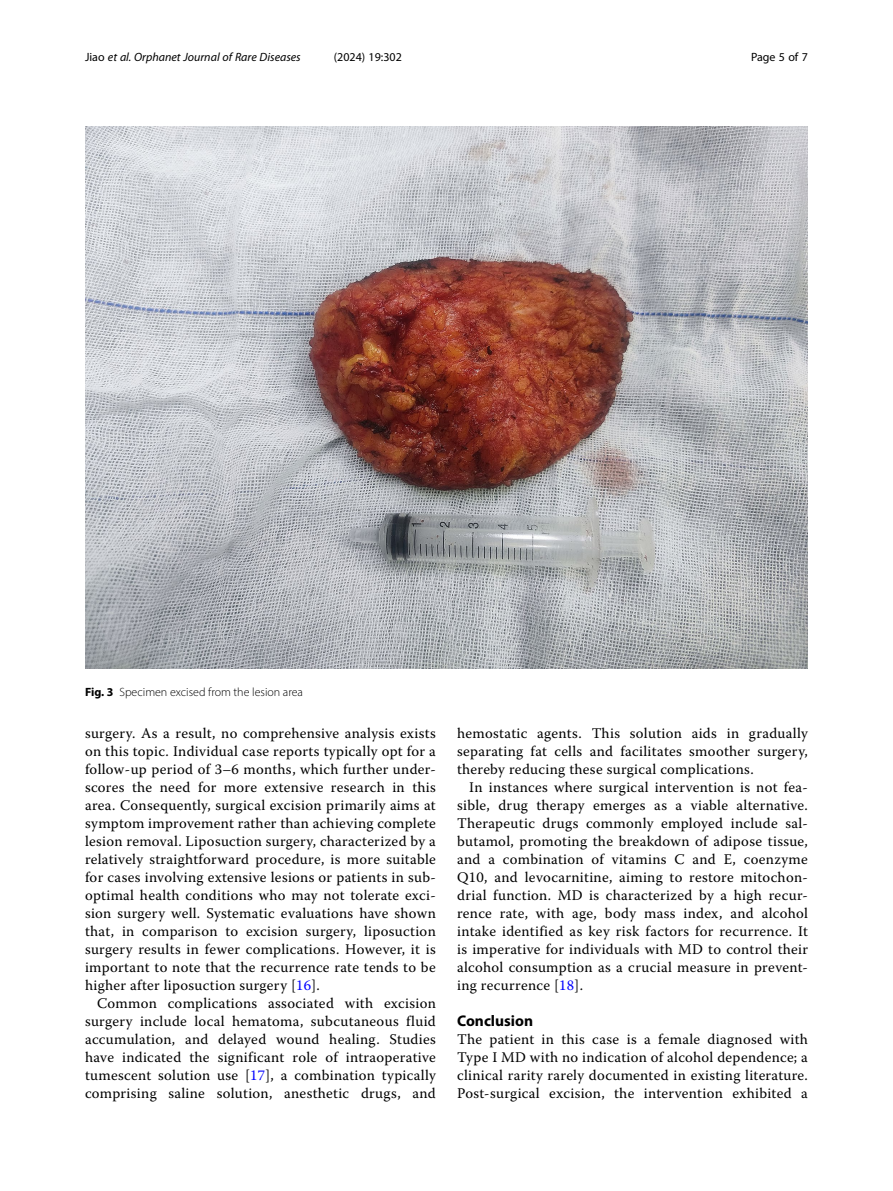
<style>
.page{position:relative;width:893px;height:1191px;background:#fff}
.page>*{position:absolute;margin:0;border:0;box-sizing:border-box;transform-origin:0 0}
.Head_1{font:700 15.45px "Myriad Pro";color:#000}
.Body_Text_Indent{font:14.7px/18px "Warnock Pro";letter-spacing:.02em;color:#000;text-align:justify}
.Body_Text{font:14.7px/18px "Warnock Pro";letter-spacing:.02em;color:#000;text-align:justify}
.t1{font:italic 12px "Myriad Pro";color:#000}
.Figure_Caption{font:300 12px "Myriad Pro";color:#000}
.t2{font:12px "Myriad Pro";color:#000}
.s1{font-style:normal}
.s2{font-weight:700}
.s3{color:#00f}
</style>
<div class="page">
<img style="left:85px;top:126px;width:723px;height:543px">
<p class="t1" style="left:85px;top:50px;width:217px"><span class="s1">Jiao</span> et al. Orphanet Journal of Rare Diseases</p>
<p class="t2" style="left:334px;top:50px;width:70px">(2024) 19:302</p>
<p class="t2" style="left:751px;top:50px;width:58px">Page 5 of 7</p>
<p class="Figure_Caption" style="left:85px;top:684px;width:220px"><span class="s2">Fig. 3</span> Specimen excised from the lesion area</p>
<p class="Body_Text_Indent" style="left:85px;top:724px;width:352px">surgery. As a result, no comprehensive analysis exists on this topic. Individual case reports typically opt for a follow-up period of 3–6 months, which further under&shy;scores the need for more extensive research in this area. Consequently, surgical excision primarily aims at symptom improvement rather than achieving complete lesion removal. Liposuction surgery, characterized by a relatively straightforward procedure, is more suitable for cases involving extensive lesions or patients in sub&shy;optimal health conditions who may not tolerate exci&shy;sion surgery well. Systematic evaluations have shown that, in comparison to excision surgery, liposuction surgery results in fewer complications. However, it is important to note that the recurrence rate tends to be higher after liposuction surgery [<span class="s3">16</span>].</p>
<p class="Body_Text_Indent" style="left:85px;top:994px;width:352px;text-indent:12px">Common complications associated with excision surgery include local hematoma, subcutaneous fluid accumulation, and delayed wound healing. Studies have indicated the significant role of intraoperative tumescent solution use [<span class="s3">17</span>], a combination typically comprising saline solution, anesthetic drugs, and</p>
<p class="Body_Text_Indent" style="left:457px;top:724px;width:352px">hemostatic agents. This solution aids in gradually separating fat cells and facilitates smoother surgery, thereby reducing these surgical complications.</p>
<p class="Body_Text_Indent" style="left:457px;top:778px;width:352px;text-indent:12px">In instances where surgical intervention is not fea&shy;sible, drug therapy emerges as a viable alternative.<br>Therapeutic drugs commonly employed include sal&shy;butamol, promoting the breakdown of adipose tissue, and a combination of vitamins C and E, coenzyme Q10, and levocarnitine, aiming to restore mitochon&shy;drial function. MD is characterized by a high recur&shy;rence rate, with age, body mass index, and alcohol intake identified as key risk factors for recurrence. It is imperative for individuals with MD to control their alcohol consumption as a crucial measure in prevent&shy;ing recurrence [<span class="s3">18</span>].</p>
<p class="Head_1" style="left:457px;top:1011px;width:77px">Conclusion</p>
<p class="Body_Text" style="left:457px;top:1030px;width:352px">The patient in this case is a female diagnosed with Type I MD with no indication of alcohol dependence; a clinical rarity rarely documented in existing literature.<br>Post-surgical excision, the intervention exhibited a</p>
</div>
